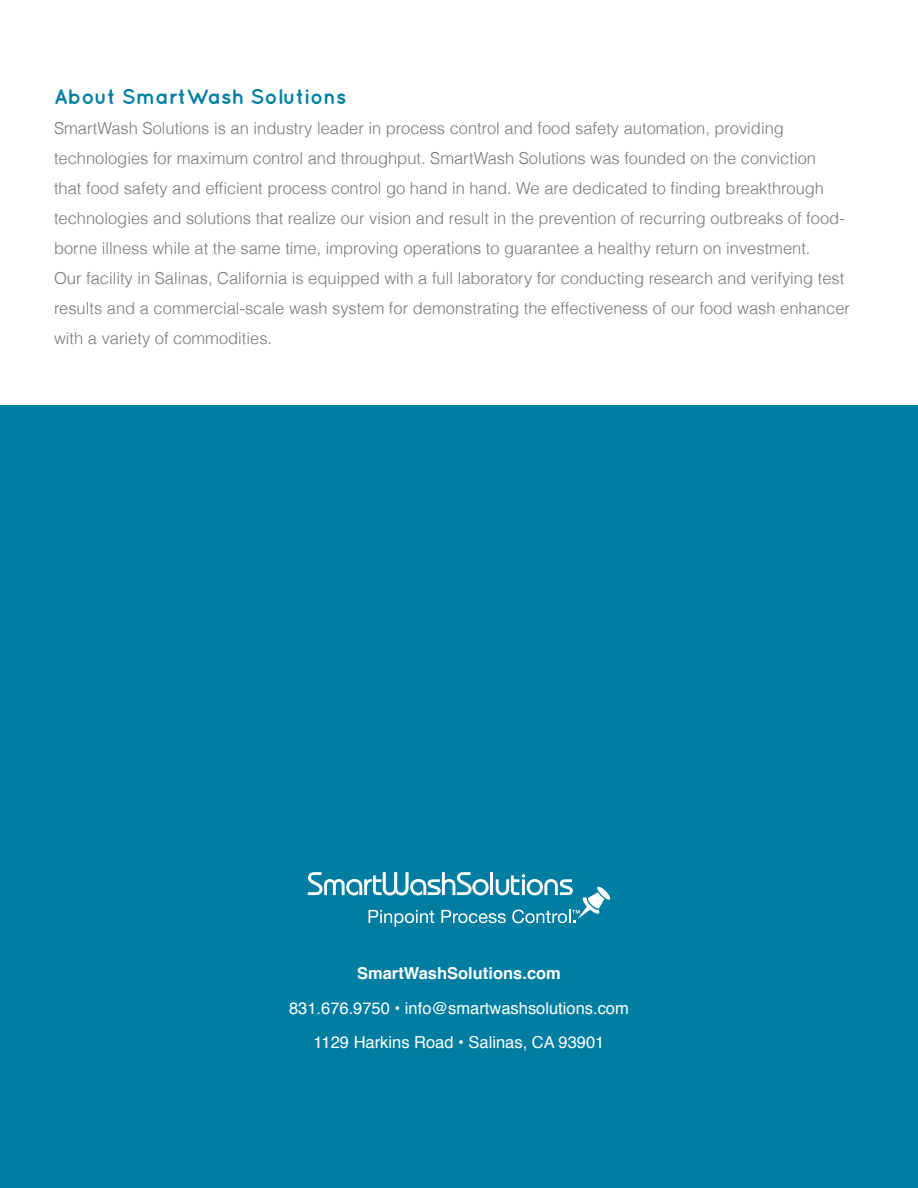
<style>
.page{position:relative;width:918px;height:1188px;background:#fff}
.page>*{position:absolute;margin:0;border:0;box-sizing:border-box;transform-origin:0 0}
.t1{font:700 21px "Quicksand";color:#007ea2}
.t2{font:300 16.5px/30px "Helvetica";color:#777}
.t3{font:16.5px/33.9px "Helvetica";color:#fff;text-align:center}
.t4{font:700 16.5px "Helvetica";color:#fff}
</style>
<div class="page">
<div style="left:0;top:405px;width:918px;height:783px;background:#007ea2"></div>
<svg style="left:308px;top:872px;width:303px;height:55px"></svg>
<p class="t1" style="left:54px;top:84px;width:294px">About SmartWash Solutions</p>
<p class="t2" style="left:54px;top:113px;width:798px">SmartWash Solutions is an industry leader in process control and food safety automation, providing technologies for maximum control and throughput. SmartWash Solutions was founded on the conviction<br>that food safety and efficient process control go hand in hand. We are dedicated to finding breakthrough technologies and solutions that realize our vision and result in the prevention of recurring outbreaks of food&shy;borne illness while at the same time, improving operations to guarantee a healthy return on investment.<br>Our facility in Salinas, California is equipped with a full laboratory for conducting research and verifying test results and a commercial-scale wash system for demonstrating the effectiveness of our food wash enhancer with a variety of commodities.</p>
<p class="t4" style="left:357px;top:960px;width:205px">SmartWashSolutions.com</p>
<p class="t3" style="left:289px;top:992px;width:341px">831.676.9750 • info@smartwashsolutions.com<br>1129 Harkins Road • Salinas, CA 93901</p>
</div>
